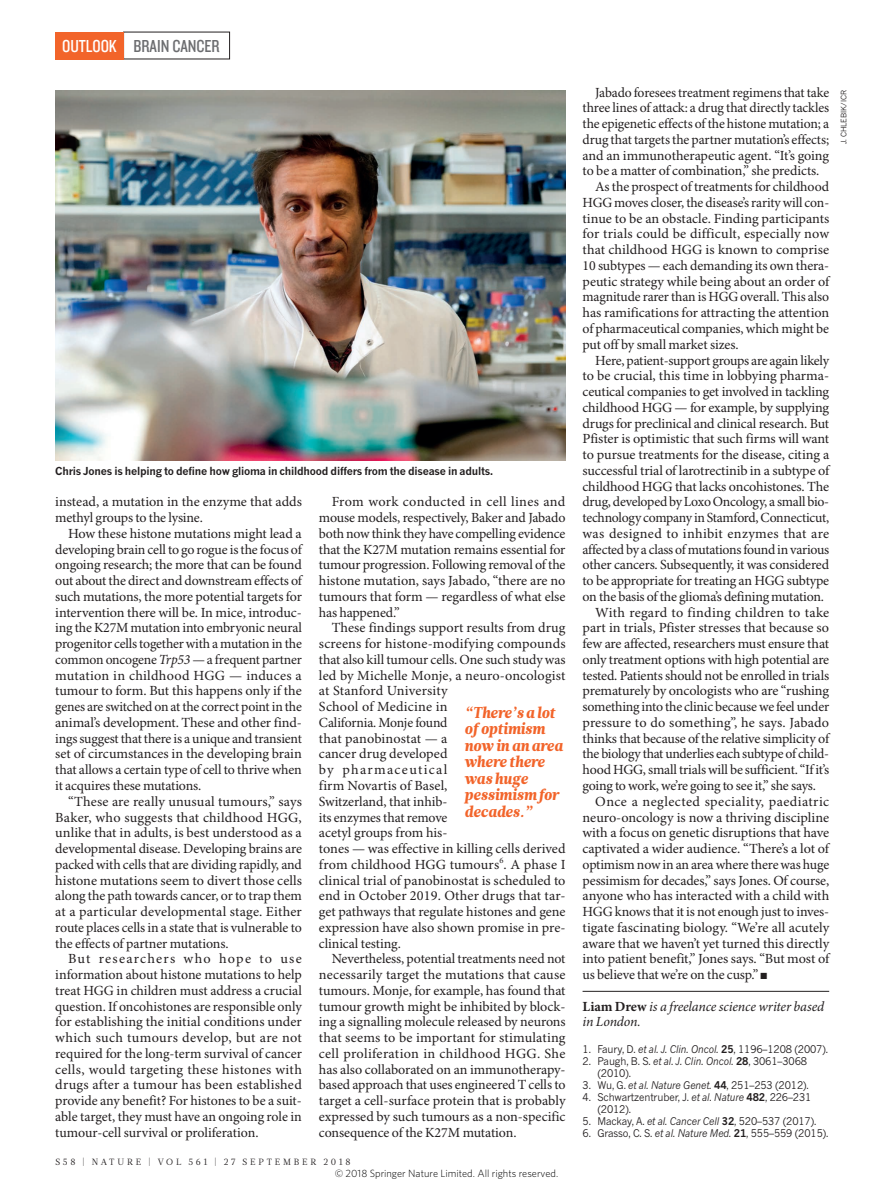
<style>
.page{position:relative;width:893px;height:1187px;background:#fff}
.page>*{position:absolute;margin:0;border:0;box-sizing:border-box;transform-origin:0 0}
.t1{font:18px "Knockout 29 Junior Ltweight";color:#6c6d70}
.PULL_QUOTE{font:italic 900 15.75px/16.5px "Glosa Math";letter-spacing:-.005em;color:#f2642a;scale:.95 1}
.BODY_INDENT{font:13.95px/15.8px "Minion Pro";letter-spacing:-.005em;color:#231f20;text-align:justify}
.AUTHOR_DETAILS{font:italic 13.95px/15.8px "Minion Pro";letter-spacing:-.01em;color:#231f20}
.PIC_CAPTION{font:700 10.8px "News Gothic MTOT";letter-spacing:-.02em;color:#231f20}
.REFS{font:10.5px/12px "News Gothic MTOT";letter-spacing:-.01em;color:#231f20;scale:.95 1}
.t2{font:300 10.5px "Whitney";color:#000}
.t3{font:9px "Glosa Math";letter-spacing:.305em;color:#231f20}
.PIC_CREDIT{font:7.5px "News Gothic MTOT";color:#231f20}
.s1{color:#fff}
.s2{font-style:italic}
.s3{font-weight:700;font-style:normal}
.s4{font-weight:700}
</style>
<div class="page">
<hr style="left:583px;top:990px;width:246px;height:1px;background:#231f20">
<img style="left:55px;top:90px;width:511px;height:370px">
<div style="left:55px;top:32px;width:69px;height:27px;background:#f2642a"></div>
<p class="t1" style="left:62px;top:34px;width:159px"><span class="s1">OUTLOOK</span> BRAIN CANCER</p>
<p class="PIC_CAPTION" style="left:55px;top:464px;width:439px">Chris Jones is helping to define how glioma in childhood differs from the disease in adults.</p>
<p class="BODY_INDENT" style="left:55px;top:494px;width:248px">instead, a mutation in the enzyme that adds methyl groups to the lysine.</p>
<p class="BODY_INDENT" style="left:55px;top:526px;width:248px;text-indent:13px">How these histone mutations might lead a developing brain cell to go rogue is the focus of ongoing research; the more that can be found out about the direct and downstream effects of such mutations, the more potential targets for intervention there will be. In mice, introduc&shy;ing the K27M mutation into embryonic neural progenitor cells together with a mutation in the common oncogene <span class="s2">Trp53</span> — a frequent partner mutation in childhood HGG — induces a tumour to form. But this happens only if the genes are switched on at the correct point in the animal’s development. These and other find&shy;ings suggest that there is a unique and transient set of circumstances in the developing brain that allows a certain type of cell to thrive when it acquires these mutations.</p>
<p class="BODY_INDENT" style="left:55px;top:794px;width:248px;text-indent:13px">“These are really unusual tumours,” says Baker, who suggests that childhood HGG, unlike that in adults, is best understood as a developmental disease. Developing brains are packed with cells that are dividing rapidly, and histone mutations seem to divert those cells along the path towards cancer, or to trap them at a particular developmental stage. Either route places cells in a state that is vulnerable to the effects of partner mutations.</p>
<p class="BODY_INDENT" style="left:55px;top:951px;width:248px;text-indent:13px">But researchers who hope to use information about histone mutations to help treat HGG in children must address a crucial question. If oncohistones are responsible only for establishing the initial conditions under which such tumours develop, but are not required for the long-term survival of cancer cells, would targeting these histones with drugs after a tumour has been established provide any benefit? For histones to be a suit&shy;able target, they must have an ongoing role in tumour-cell survival or proliferation.</p>
<p class="BODY_INDENT" style="left:319px;top:494px;width:248px;text-indent:13px">From work conducted in cell lines and mouse models, respectively, Baker and Jabado both now think they have compelling evidence that the K27M mutation remains essential for tumour progression. Following removal of the histone mutation, says Jabado, “there are no tumours that form — regardless of what else has happened.”</p>
<p class="BODY_INDENT" style="left:319px;top:620px;width:248px;text-align:left;text-indent:13px">These findings support results from drug screens for histone-modifying compounds that also kill tumour cells. One such study was led by Michelle Monje, a neuro-oncologist at Stanford University<br>School of Medicine in<br>California. Monje found<br>that panobinostat — a<br>cancer drug developed<br>by pharmaceutical<br>firm Novartis of Basel,<br>Switzerland, that inhib-<br>its enzymes that remove<br>acetyl groups from his-<br>tones — was effective in killing cells derived from childhood HGG tumours<sup>6</sup>. A phase I clinical trial of panobinostat is scheduled to end in October 2019. Other drugs that tar&shy;get pathways that regulate histones and gene expression have also shown promise in pre&shy;clinical testing.</p>
<p class="BODY_INDENT" style="left:319px;top:951px;width:248px;text-indent:13px">Nevertheless, potential treatments need not necessarily target the mutations that cause tumours. Monje, for example, has found that tumour growth might be inhibited by block&shy;ing a signalling molecule released by neurons that seems to be important for stimulating cell proliferation in childhood HGG. She has also collaborated on an immunotherapy&shy;based approach that uses engineered T cells to target a cell-surface protein that is probably expressed by such tumours as a non-specific consequence of the K27M mutation.</p>
<p class="PULL_QUOTE" style="left:464px;top:704px;width:105px">“There’s a lot of optimism now in an area where there was huge pessimism for decades.”</p>
<p class="t3" style="left:55px;top:1155px;width:297px">S58 | NATURE | VOL 561 | 27 SEPTEMBER 2018</p>
<p class="t2" style="left:335px;top:1166px;width:225px">© 2018 Springer Nature Limited. All rights reserved.</p>
<p class="BODY_INDENT" style="left:583px;top:85px;width:248px;text-indent:13px">Jabado foresees treatment regimens that take three lines of attack: a drug that directly tackles the epigenetic effects of the histone mutation; a drug that targets the partner mutation’s effects; and an immunotherapeutic agent. “It’s going to be a matter of combination,” she predicts.</p>
<p class="BODY_INDENT" style="left:583px;top:179px;width:248px;text-indent:13px">As the prospect of treatments for childhood HGG moves closer, the disease’s rarity will con&shy;tinue to be an obstacle. Finding participants for trials could be difficult, especially now that childhood HGG is known to comprise 10 subtypes — each demanding its own thera&shy;peutic strategy while being about an order of magnitude rarer than is HGG overall. This also has ramifications for attracting the attention of pharmaceutical companies, which might be put off by small market sizes.</p>
<p class="BODY_INDENT" style="left:583px;top:353px;width:248px;text-indent:13px">Here, patient-support groups are again likely to be crucial, this time in lobbying pharma&shy;ceutical companies to get involved in tackling childhood HGG — for example, by supplying drugs for preclinical and clinical research. But Pfister is optimistic that such firms will want to pursue treatments for the disease, citing a successful trial of larotrectinib in a subtype of childhood HGG that lacks oncohistones. The drug, developed by Loxo Oncology, a small bio&shy;technology company in Stamford, Connecticut, was designed to inhibit enzymes that are affected by a class of mutations found in various other cancers. Subsequently, it was considered to be appropriate for treating an HGG subtype on the basis of the glioma’s defining mutation.</p>
<p class="BODY_INDENT" style="left:583px;top:605px;width:248px;text-indent:13px">With regard to finding children to take part in trials, Pfister stresses that because so few are affected, researchers must ensure that only treatment options with high potential are tested. Patients should not be enrolled in trials prematurely by oncologists who are “rushing something into the clinic because we feel under pressure to do something”, he says. Jabado thinks that because of the relative simplicity of the biology that underlies each subtype of child&shy;hood HGG, small trials will be sufficient. “If it’s going to work, we’re going to see it,” she says.</p>
<p class="BODY_INDENT" style="left:583px;top:794px;width:248px;text-indent:13px">Once a neglected speciality, paediatric neuro-oncology is now a thriving discipline with a focus on genetic disruptions that have captivated a wider audience. “There’s a lot of optimism now in an area where there was huge pessimism for decades,” says Jones. Of course, anyone who has interacted with a child with HGG knows that it is not enough just to inves&shy;tigate fascinating biology. “We’re all acutely aware that we haven’t yet turned this directly into patient benefit,” Jones says. “But most of us believe that we’re on the cusp.” ■</p>
<p class="AUTHOR_DETAILS" style="left:583px;top:998px;width:243px"><span class="s3">Liam Drew</span> is a freelance science writer based in London.</p>
<p class="REFS" style="left:583px;top:1042px;width:260px">1. Faury, D. <span class="s2">et al. J. Clin. Oncol.</span> <span class="s4">25</span>, 1196–1208 (2007).</p>
<p class="REFS" style="left:597px;top:1054px;width:222px;text-indent:-15px">2. Paugh, B. S. <span class="s2">et al. J. Clin. Oncol.</span> <span class="s4">28</span>, 3061–3068 (2010).</p>
<p class="REFS" style="left:583px;top:1078px;width:240px">3. Wu, G. <span class="s2">et al. Nature Genet.</span> <span class="s4">44</span>, 251–253 (2012).</p>
<p class="REFS" style="left:597px;top:1090px;width:227px;text-indent:-15px">4. Schwartzentruber, J. <span class="s2">et al. Nature</span> <span class="s4">482</span>, 226–231 (2012).</p>
<p class="REFS" style="left:583px;top:1114px;width:248px">5. Mackay, A. <span class="s2">et al. Cancer Cell</span> <span class="s4">32</span>, 520–537 (2017).</p>
<p class="REFS" style="left:583px;top:1126px;width:260px">6. Grasso, C. S. <span class="s2">et al. Nature Med.</span> <span class="s4">21</span>, 555–559 (2015).</p>
<p class="PIC_CREDIT" style="left:839px;top:144px;width:55px;rotate:-90deg">J. CHLEBIK/ICR</p>
</div>
